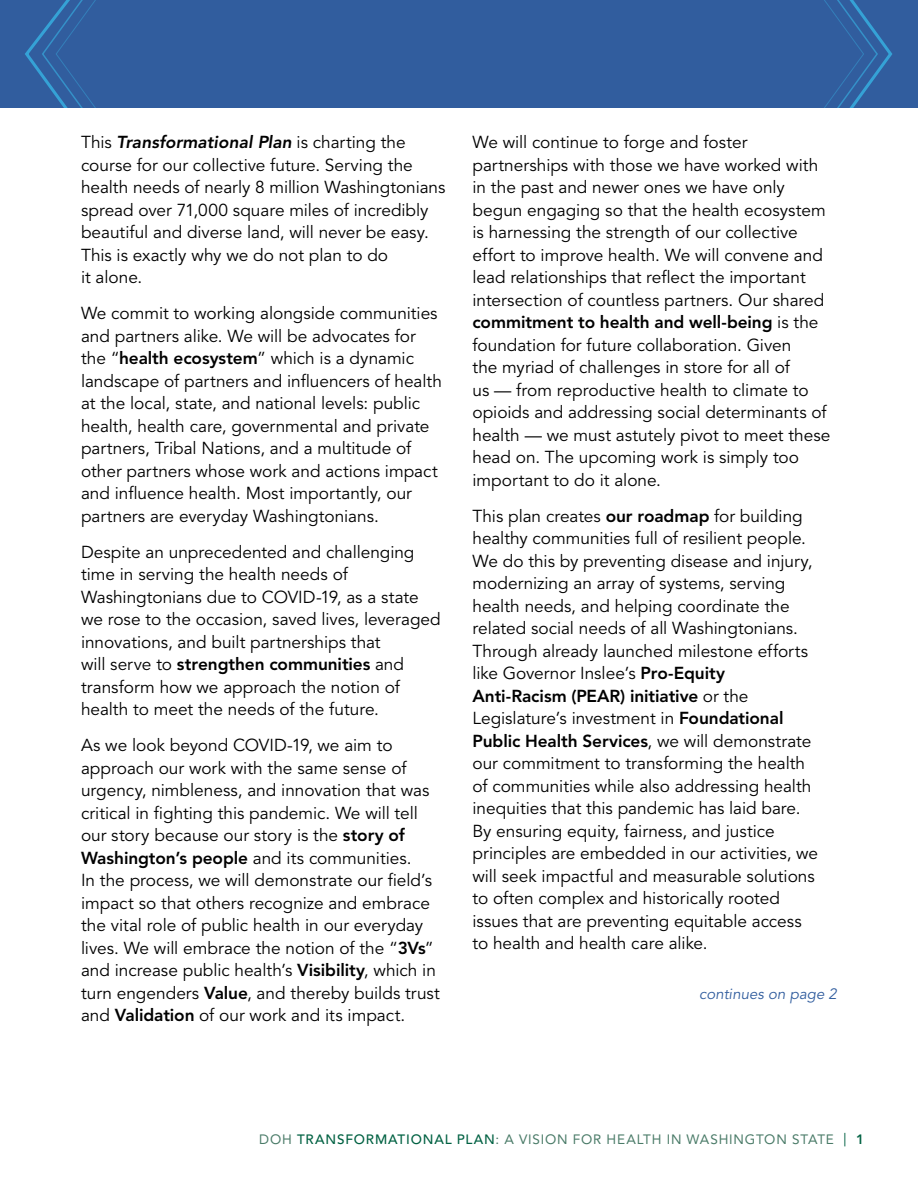
<style>
.page{position:relative;width:918px;height:1188px;background:#fff}
.page>*{position:absolute;margin:0;border:0;box-sizing:border-box;transform-origin:0 0}
.Body_page1{font:17.25px/22.5px "Avenir LT Std";color:#000}
.Top_bar{font:italic 15px "Avenir LT Std";letter-spacing:.005em;color:#315d9e}
.t1{font:13.5px "Avenir LT Std";letter-spacing:.06em;color:#4a7b68}
.s1{font-weight:800;font-style:italic}
.s2{font-weight:800}
.s3{font-weight:500;color:#006142}
.s4{color:#006142}
.s5{font-weight:800;color:#006142}
</style>
<div class="page">
<div style="left:0;top:0;width:918px;height:108px;background:#315d9e"></div>
<svg style="left:824px;top:0;width:68px;height:108px"></svg>
<svg style="left:25px;top:0;width:71px;height:108px"></svg>
<p class="Body_page1" style="left:81px;top:131px;width:366px">This <span class="s1">Transformational Plan</span> is charting the course for our collective future. Serving the health needs of nearly 8 million Washingtonians spread over 71,000 square miles of incredibly beautiful and diverse land, will never be easy.<br>This is exactly why we do not plan to do<br>it alone.</p>
<p class="Body_page1" style="left:81px;top:302px;width:362px">We commit to working alongside communities and partners alike. We will be advocates for the “<span class="s2">health ecosystem</span>” which is a dynamic landscape of partners and influencers of health at the local, state, and national levels: public health, health care, governmental and private partners, Tribal Nations, and a multitude of other partners whose work and actions impact and influence health. Most importantly, our partners are everyday Washingtonians.</p>
<p class="Body_page1" style="left:81px;top:541px;width:361px">Despite an unprecedented and challenging time in serving the health needs of Washingtonians due to COVID-19, as a state we rose to the occasion, saved lives, leveraged innovations, and built partnerships that<br>will serve to <span class="s2">strengthen communities</span> and transform how we approach the notion of health to meet the needs of the future.</p>
<p class="Body_page1" style="left:81px;top:734px;width:361px">As we look beyond COVID-19, we aim to approach our work with the same sense of urgency, nimbleness, and innovation that was critical in fighting this pandemic. We will tell our story because our story is the <span class="s2">story of Washington’s people</span> and its communities.<br>In the process, we will demonstrate our field’s impact so that others recognize and embrace the vital role of public health in our everyday lives. We will embrace the notion of the “<span class="s2">3Vs</span>” and increase public health’s <span class="s2">Visibility</span>, which in turn engenders <span class="s2">Value</span>, and thereby builds trust and <span class="s2">Validation</span> of our work and its impact.</p>
<p class="Body_page1" style="left:472px;top:131px;width:360px">We will continue to forge and foster partnerships with those we have worked with in the past and newer ones we have only begun engaging so that the health ecosystem is harnessing the strength of our collective effort to improve health. We will convene and lead relationships that reflect the important intersection of countless partners. Our shared <span class="s2">commitment to health and well-being</span> is the foundation for future collaboration. Given<br>the myriad of challenges in store for all of<br>us — from reproductive health to climate to opioids and addressing social determinants of health — we must astutely pivot to meet these head on. The upcoming work is simply too important to do it alone.</p>
<p class="Body_page1" style="left:472px;top:505px;width:347px">This plan creates <span class="s2">our roadmap</span> for building healthy communities full of resilient people.<br>We do this by preventing disease and injury, modernizing an array of systems, serving health needs, and helping coordinate the related social needs of all Washingtonians.<br>Through already launched milestone efforts like Governor Inslee’s <span class="s2">Pro-Equity Anti-Racism (PEAR) initiative</span> or the Legislature’s investment in <span class="s2">Foundational Public Health Services</span>, we will demonstrate our commitment to transforming the health of communities while also addressing health inequities that this pandemic has laid bare.<br>By ensuring equity, fairness, and justice principles are embedded in our activities, we will seek impactful and measurable solutions to often complex and historically rooted issues that are preventing equitable access to health and health care alike.</p>
<p class="Top_bar" style="left:699px;top:985px;width:139px">continues on page 2</p>
<p class="t1" style="left:259px;top:1132px;width:606px">DOH <span class="s3">TRANSFORMATIONAL PLAN</span>: A VISION FOR HEALTH IN WASHINGTON STATE <span class="s4">|</span> <span class="s5">1</span></p>
</div>
